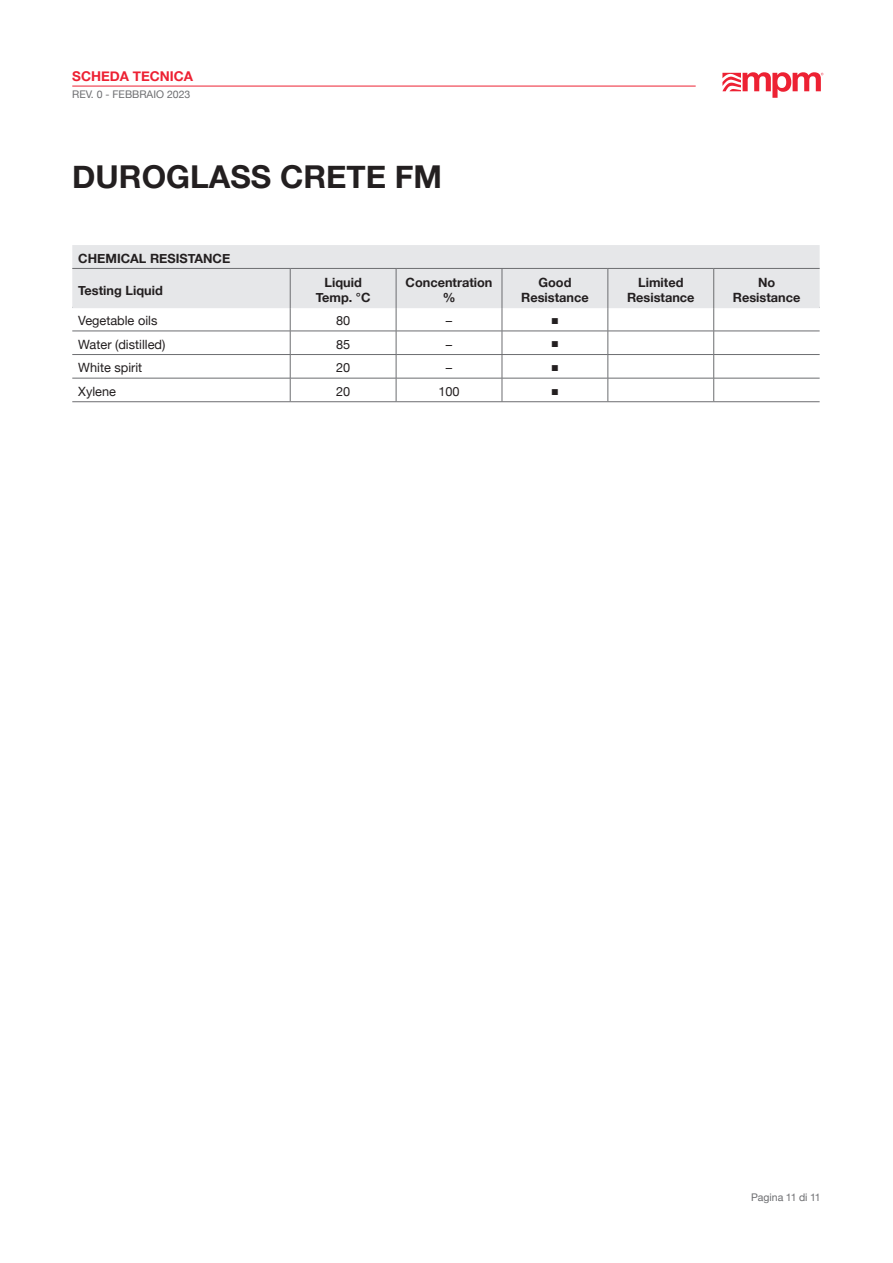
<style>
.page{position:relative;width:893px;height:1263px;background:#fff}
.page>*{position:absolute;margin:0;border:0;box-sizing:border-box;transform-origin:0 0}
.t1{font:700 31.5px "Helvetica Neue";color:#231f20}
.t2{font:700 13.5px "Helvetica Neue";color:#ed2133}
.t3{font:700 12.75px/15.3px "Helvetica Neue";color:#231f20;text-align:center}
.t4{font:12.75px "Helvetica Neue";color:#231f20}
.t5{font:12.75px "Arial";color:#231f20}
.t6{font:10.5px "Helvetica Neue";color:#6c6d70}
</style>
<div class="page">
<hr style="left:72px;top:86px;width:624px;height:1px;background:#ed2133">
<svg style="left:722px;top:72px;width:101px;height:26px"></svg>
<hr style="left:72px;top:331px;width:218px;height:1px;background:#6c6d70">
<hr style="left:290px;top:331px;width:106px;height:1px;background:#6c6d70">
<hr style="left:396px;top:331px;width:106px;height:1px;background:#6c6d70">
<hr style="left:502px;top:331px;width:106px;height:1px;background:#6c6d70">
<hr style="left:608px;top:331px;width:106px;height:1px;background:#6c6d70">
<hr style="left:714px;top:331px;width:106px;height:1px;background:#6c6d70">
<hr style="left:72px;top:354px;width:218px;height:1px;background:#6c6d70">
<hr style="left:290px;top:354px;width:106px;height:1px;background:#6c6d70">
<hr style="left:396px;top:354px;width:106px;height:1px;background:#6c6d70">
<hr style="left:502px;top:354px;width:106px;height:1px;background:#6c6d70">
<hr style="left:608px;top:354px;width:106px;height:1px;background:#6c6d70">
<hr style="left:714px;top:354px;width:106px;height:1px;background:#6c6d70">
<hr style="left:72px;top:378px;width:218px;height:1px;background:#6c6d70">
<hr style="left:290px;top:378px;width:106px;height:1px;background:#6c6d70">
<svg style="left:290px;top:308px;width:1px;height:93px"></svg>
<hr style="left:396px;top:378px;width:106px;height:1px;background:#6c6d70">
<svg style="left:396px;top:308px;width:1px;height:93px"></svg>
<hr style="left:502px;top:378px;width:106px;height:1px;background:#6c6d70">
<svg style="left:502px;top:308px;width:1px;height:93px"></svg>
<hr style="left:608px;top:378px;width:106px;height:1px;background:#6c6d70">
<svg style="left:608px;top:308px;width:1px;height:93px"></svg>
<hr style="left:714px;top:378px;width:106px;height:1px;background:#6c6d70">
<svg style="left:713px;top:308px;width:1px;height:93px"></svg>
<hr style="left:72px;top:401px;width:218px;height:1px;background:#6c6d70">
<hr style="left:290px;top:401px;width:106px;height:1px;background:#6c6d70">
<hr style="left:396px;top:401px;width:106px;height:1px;background:#6c6d70">
<hr style="left:502px;top:401px;width:106px;height:1px;background:#6c6d70">
<hr style="left:608px;top:401px;width:106px;height:1px;background:#6c6d70">
<hr style="left:714px;top:401px;width:106px;height:1px;background:#6c6d70">
<div style="left:72px;top:245px;width:748px;height:63px;background:#e6e7e9"></div>
<hr style="left:72px;top:268px;width:218px;height:1px;background:#6c6d70">
<hr style="left:290px;top:268px;width:106px;height:1px;background:#6c6d70">
<hr style="left:290px;top:269px;width:1px;height:39px;background:#6c6d70">
<hr style="left:396px;top:268px;width:106px;height:1px;background:#6c6d70">
<hr style="left:396px;top:269px;width:1px;height:39px;background:#6c6d70">
<hr style="left:502px;top:268px;width:106px;height:1px;background:#6c6d70">
<hr style="left:502px;top:269px;width:1px;height:39px;background:#6c6d70">
<hr style="left:608px;top:268px;width:106px;height:1px;background:#6c6d70">
<hr style="left:608px;top:269px;width:1px;height:39px;background:#6c6d70">
<hr style="left:714px;top:268px;width:106px;height:1px;background:#6c6d70">
<hr style="left:713px;top:269px;width:1px;height:39px;background:#6c6d70">
<p class="t2" style="left:72px;top:66px;width:122px">SCHEDA TECNICA</p>
<p class="t6" style="left:72px;top:87px;width:120px">REV. 0 - FEBBRAIO 2023</p>
<p class="t1" style="left:72px;top:152px;width:371px">DUROGLASS CRETE FM</p>
<p class="t3" style="left:78px;top:251px;width:154px">CHEMICAL RESISTANCE</p>
<p class="t3" style="left:78px;top:283px;width:86px">Testing Liquid</p>
<p class="t3" style="left:324px;top:275px;width:39px">Liquid</p>
<p class="t3" style="left:316px;top:290px;width:56px">Temp. °C</p>
<p class="t3" style="left:406px;top:275px;width:88px">Concentration %</p>
<p class="t3" style="left:521px;top:275px;width:69px">Good<br>Resistance</p>
<p class="t3" style="left:627px;top:275px;width:69px">Limited<br>Resistance</p>
<p class="t3" style="left:758px;top:275px;width:19px">No</p>
<p class="t3" style="left:733px;top:290px;width:69px">Resistance</p>
<p class="t4" style="left:78px;top:311px;width:81px">Vegetable oils</p>
<p class="t4" style="left:336px;top:311px;width:16px">80</p>
<p class="t4" style="left:446px;top:311px;width:8px">–</p>
<p class="t5" style="left:551px;top:311px;width:9px">■</p>
<p class="t4" style="left:78px;top:335px;width:89px">Water (distilled)</p>
<p class="t4" style="left:336px;top:335px;width:16px">85</p>
<p class="t4" style="left:446px;top:335px;width:8px">–</p>
<p class="t5" style="left:551px;top:335px;width:9px">■</p>
<p class="t4" style="left:78px;top:359px;width:65px">White spirit</p>
<p class="t4" style="left:336px;top:359px;width:16px">20</p>
<p class="t4" style="left:446px;top:359px;width:8px">–</p>
<p class="t5" style="left:551px;top:358px;width:9px">■</p>
<p class="t4" style="left:78px;top:382px;width:39px">Xylene</p>
<p class="t4" style="left:336px;top:382px;width:16px">20</p>
<p class="t4" style="left:438px;top:382px;width:23px">100</p>
<p class="t5" style="left:551px;top:382px;width:9px">■</p>
<p class="t6" style="left:751px;top:1189px;width:71px">Pagina 11 di 11</p>
</div>
